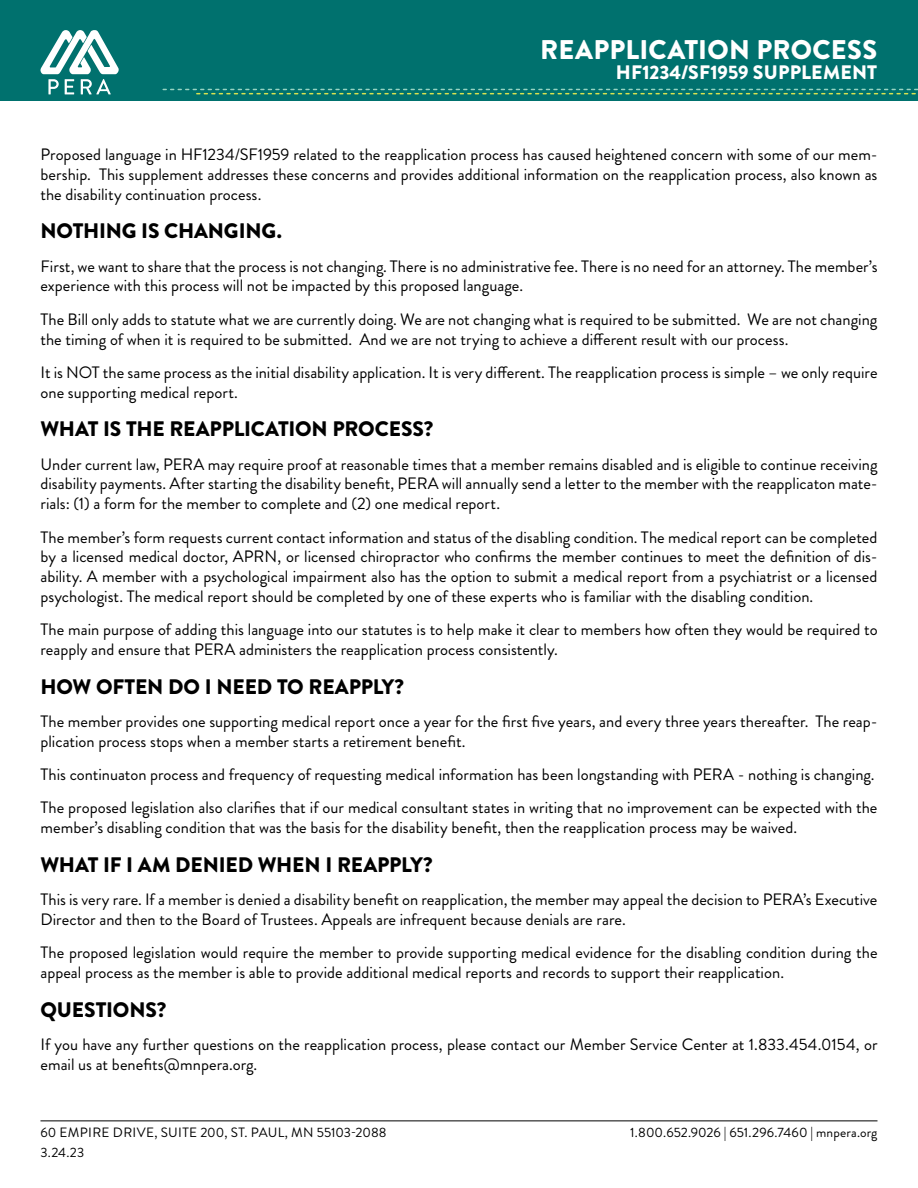
<style>
.page{position:relative;width:918px;height:1188px;background:#fff}
.page>*{position:absolute;margin:0;border:0;box-sizing:border-box;transform-origin:0 0}
.t1{font:900 27px "Brandon Grotesque";letter-spacing:.01em;color:#fff}
.t2{font:900 21px "Brandon Grotesque";letter-spacing:-.01em;color:#000}
.t3{font:900 19.5px "Brandon Grotesque";letter-spacing:.005em;color:#fff}
.t4{font:16.5px/19.8px "Brandon Grotesque";color:#000}
.t5{font:13.5px "Brandon Grotesque";letter-spacing:.01em;color:#000}
</style>
<div class="page">
<hr style="left:40px;top:1120px;width:838px;height:1px;background:#000">
<div style="left:0;top:0;width:918px;height:101px;background:#00716e"></div>
<svg style="left:40px;top:30px;width:79px;height:64px"></svg>
<svg style="left:163px;top:89px;width:755px;height:5px"></svg>
<h1 class="t1" style="left:540px;top:31px;width:338px">REAPPLICATION PROCESS</h1>
<p class="t3" style="left:616px;top:59px;width:263px">HF1234/SF1959 SUPPLEMENT</p>
<p class="t4" style="left:40px;top:145px;width:839px;text-align:justify">Proposed language in HF1234/SF1959 related to the reapplication process has caused heightened concern with some of our mem&shy;bership. This supplement addresses these concerns and provides additional information on the reapplication process, also known as the disability continuation process.</p>
<p class="t2" style="left:40px;top:216px;width:243px">NOTHING IS CHANGING.</p>
<p class="t4" style="left:40px;top:256px;width:839px">First, we want to share that the process is not changing. There is no administrative fee. There is no need for an attorney. The member’s experience with this process will not be impacted by this proposed language.</p>
<p class="t4" style="left:40px;top:309px;width:838px">The Bill only adds to statute what we are currently doing. We are not changing what is required to be submitted. We are not changing the timing of when it is required to be submitted. And we are not trying to achieve a different result with our process.</p>
<p class="t4" style="left:40px;top:363px;width:839px">It is NOT the same process as the initial disability application. It is very different. The reapplication process is simple – we only require one supporting medical report.</p>
<p class="t2" style="left:40px;top:414px;width:394px">WHAT IS THE REAPPLICATION PROCESS?</p>
<p class="t4" style="left:40px;top:454px;width:839px;text-align:justify">Under current law, PERA may require proof at reasonable times that a member remains disabled and is eligible to continue receiving disability payments. After starting the disability benefit, PERA will annually send a letter to the member with the reapplicaton mate&shy;rials: (1) a form for the member to complete and (2) one medical report.</p>
<p class="t4" style="left:40px;top:527px;width:839px;text-align:justify">The member’s form requests current contact information and status of the disabling condition. The medical report can be completed by a licensed medical doctor, APRN, or licensed chiropractor who confirms the member continues to meet the definition of dis&shy;ability. A member with a psychological impairment also has the option to submit a medical report from a psychiatrist or a licensed psychologist. The medical report should be completed by one of these experts who is familiar with the disabling condition.</p>
<p class="t4" style="left:40px;top:620px;width:839px">The main purpose of adding this language into our statutes is to help make it clear to members how often they would be required to reapply and ensure that PERA administers the reapplication process consistently.</p>
<p class="t2" style="left:40px;top:672px;width:365px">HOW OFTEN DO I NEED TO REAPPLY?</p>
<p class="t4" style="left:40px;top:712px;width:838px">The member provides one supporting medical report once a year for the first five years, and every three years thereafter. The reap&shy;plication process stops when a member starts a retirement benefit.</p>
<p class="t4" style="left:40px;top:758px;width:839px;line-height:33.3px">This continuaton process and frequency of requesting medical information has been longstanding with PERA - nothing is changing.<br>The proposed legislation also clarifies that if our medical consultant states in writing that no improvement can be expected with the</p>
<p class="t4" style="left:40px;top:818px;width:758px">member’s disabling condition that was the basis for the disability benefit, then the reapplication process may be waived.</p>
<p class="t2" style="left:40px;top:850px;width:394px">WHAT IF I AM DENIED WHEN I REAPPLY?</p>
<p class="t4" style="left:40px;top:890px;width:838px">This is very rare. If a member is denied a disability benefit on reapplication, the member may appeal the decision to PERA’s Executive<br>Director and then to the Board of Trustees. Appeals are infrequent because denials are rare.</p>
<p class="t4" style="left:40px;top:943px;width:839px">The proposed legislation would require the member to provide supporting medical evidence for the disabling condition during the appeal process as the member is able to provide additional medical reports and records to support their reapplication.</p>
<p class="t2" style="left:40px;top:995px;width:128px">QUESTIONS?</p>
<p class="t4" style="left:40px;top:1035px;width:839px">If you have any further questions on the reapplication process, please contact our Member Service Center at 1.833.454.0154, or email us at benefits@mnpera.org.</p>
<p class="t5" style="left:40px;top:1123px;width:348px">60 EMPIRE DRIVE, SUITE 200, ST. PAUL, MN 55103-2088</p>
<p class="t5" style="left:630px;top:1123px;width:249px">1.800.652.9026 | 651.296.7460 | mnpera.org</p>
<p class="t5" style="left:40px;top:1143px;width:45px">3.24.23</p>
</div>
